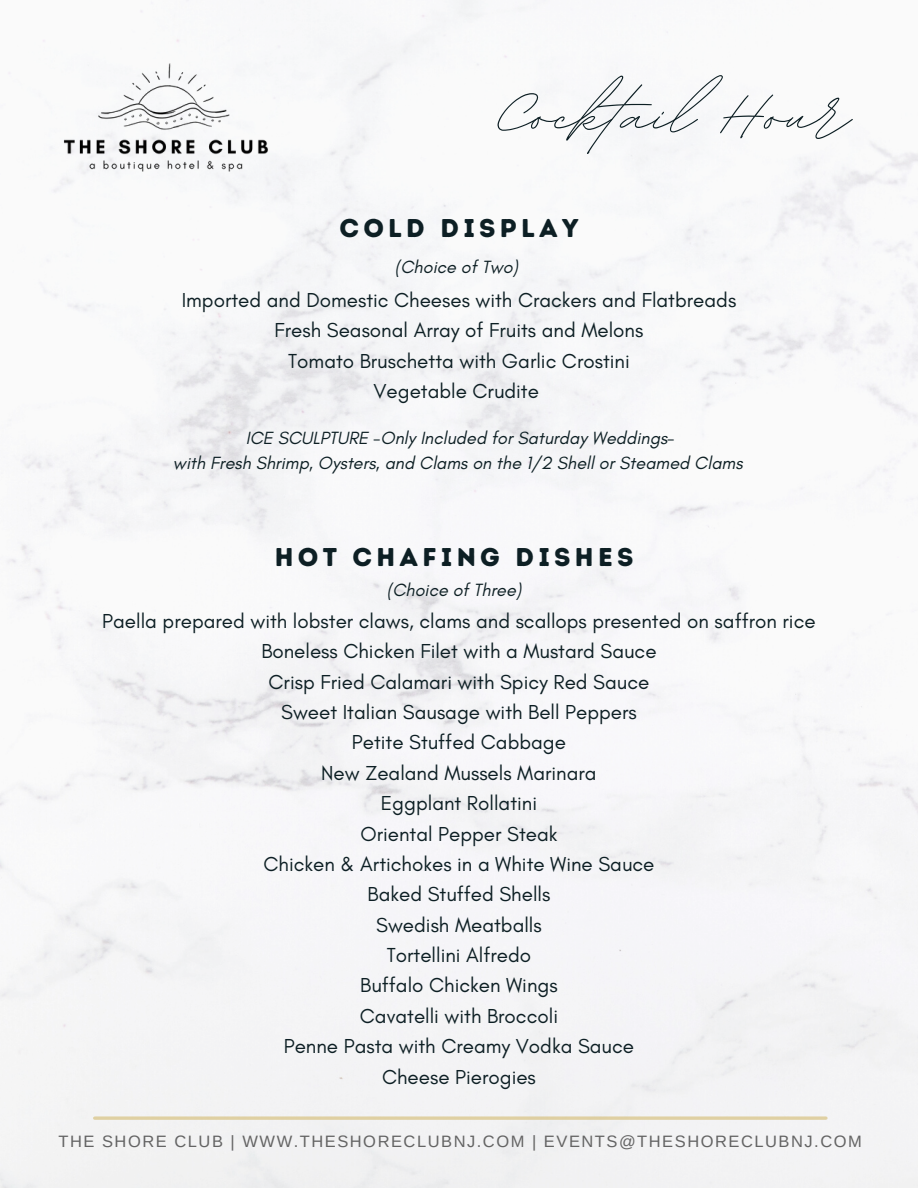
<style>
.page{position:relative;width:918px;height:1188px;background:#fff}
.page>*{position:absolute;margin:0;border:0;box-sizing:border-box;transform-origin:0 0}
.t1{font:102.9px "BD Script";color:#0d1f24}
.t2{font:25.65px "Intro Rust Base";letter-spacing:.165em;color:#0d1f24}
.t3{font:20.55px/30.3px "Glacial Indifference";color:#0d1f24;text-align:center}
.t4{font:italic 18px/24.8px "Glacial Indifference";color:#0d1f24;text-align:center}
.t5{font:16.5px "Arimo";letter-spacing:.09em;color:#646464}
</style>
<div class="page">
<img style="left:58px;top:37px;width:210px;height:136px">
<svg style="left:95px;top:1116px;width:731px;height:4px;background:#e1d5ae"></svg>
<h1 class="t1" style="left:499px;top:47px;width:352px">Cocktail Hour</h1>
<p class="t2" style="left:339px;top:213px;width:241px">COLD DISPLAY</p>
<p class="t4" style="left:395px;top:255px;width:125px">(Choice of Two)</p>
<p class="t3" style="left:182px;top:285px;width:556px">Imported and Domestic Cheeses with Crackers and Flatbreads Fresh Seasonal Array of Fruits and Melons<br>Tomato Bruschetta with Garlic Crostini<br>Vegetable Crudite</p>
<p class="t4" style="left:173px;top:426px;width:571px">ICE SCULPTURE -Only Included for Saturday Weddings-<br>with Fresh Shrimp, Oysters, and Clams on the 1/2 Shell or Steamed Clams</p>
<p class="t2" style="left:275px;top:542px;width:360px">HOT CHAFING DISHES</p>
<p class="t4" style="left:387px;top:577px;width:136px">(Choice of Three)</p>
<p class="t3" style="left:102px;top:606px;width:715px">Paella prepared with lobster claws, clams and scallops presented on saffron rice<br>Boneless Chicken Filet with a Mustard Sauce<br>Crisp Fried Calamari with Spicy Red Sauce<br>Sweet Italian Sausage with Bell Peppers<br>Petite Stuffed Cabbage<br>New Zealand Mussels Marinara<br>Eggplant Rollatini<br>Oriental Pepper Steak<br>Chicken &amp; Artichokes in a White Wine Sauce<br>Baked Stuffed Shells<br>Swedish Meatballs<br>Tortellini Alfredo<br>Buffalo Chicken Wings<br>Cavatelli with Broccoli<br>Penne Pasta with Creamy Vodka Sauce<br>Cheese Pierogies</p>
<p class="t5" style="left:59px;top:1132px;width:805px">THE SHORE CLUB | WWW.THESHORECLUBNJ.COM | EVENTS@THESHORECLUBNJ.COM</p>
</div>
